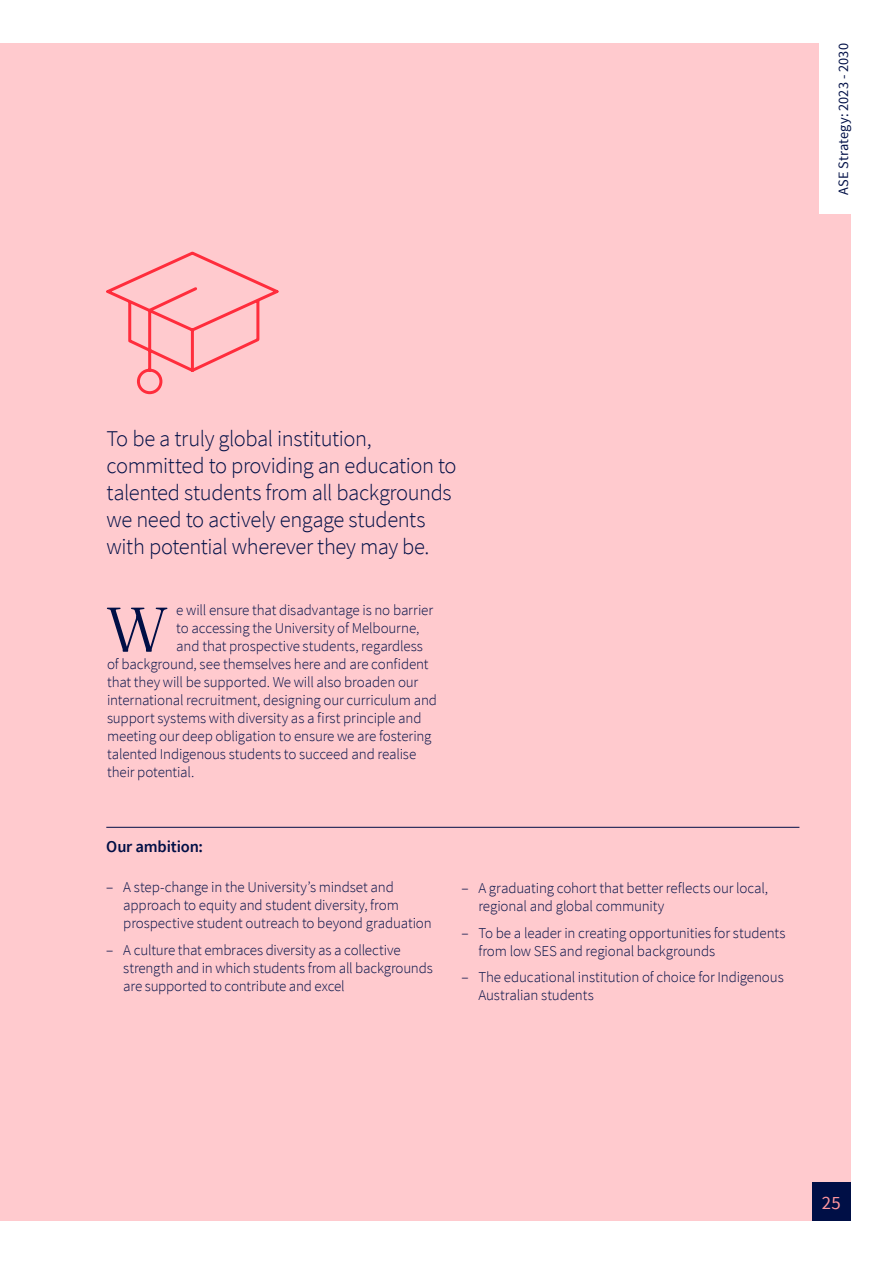
<style>
.page{position:relative;width:893px;height:1263px;background:#fff}
.page>*{position:absolute;margin:0;border:0;box-sizing:border-box;transform-origin:0 0}
.t1{font:900 63px "Fraunces 9 pt";color:#000f46}
.t2{font:300 22.5px/27px "Source Sans Pro";letter-spacing:-.02em;color:#000f46}
.t3{font:18.75px "Source Sans Pro";color:#ff969e}
.t4{font:600 16.5px "Source Sans Pro";letter-spacing:-.01em;color:#000f46}
.t5{font:300 15px/18px "Source Sans Pro";letter-spacing:-.01em;color:#000f46}
.t6{font:14.25px "Source Sans Pro";letter-spacing:.005em;color:#000f46}
</style>
<div class="page">
<div style="left:0;top:43px;width:850px;height:1177px;background:#ffcace"></div>
<hr style="left:106px;top:827px;width:693px;height:1px;background:#000f46">
<svg style="left:106px;top:251px;width:173px;height:144px"></svg>
<div style="left:812px;top:1182px;width:38px;height:38px;background:#000f46"></div>
<div style="left:819px;top:15px;width:45px;height:199px;background:#fff"></div>
<p class="t6" style="left:835px;top:195px;width:153px;rotate:-90deg">ASE Strategy: 2023 - 2030</p>
<h2 class="t2" style="left:107px;top:425px;width:351px">To be a truly global institution, committed to providing an education to talented students from all backgrounds we need to actively engage students with potential wherever they may be.</h2>
<p class="t5" style="left:176px;top:601px;width:258px">e will ensure that disadvantage is no barrier</p>
<p class="t5" style="left:176px;top:619px;width:245px">to accessing the University of Melbourne,</p>
<p class="t5" style="left:176px;top:637px;width:248px">and that prospective students, regardless</p>
<p class="t5" style="left:107px;top:655px;width:323px">of background, see themselves here and are confident</p>
<p class="t5" style="left:107px;top:673px;width:313px">that they will be supported. We will also broaden our</p>
<p class="t5" style="left:107px;top:691px;width:331px">international recruitment, designing our curriculum and</p>
<p class="t5" style="left:107px;top:709px;width:316px">support systems with diversity as a first principle and</p>
<p class="t5" style="left:107px;top:727px;width:326px">meeting our deep obligation to ensure we are fostering</p>
<p class="t5" style="left:107px;top:745px;width:311px">talented Indigenous students to succeed and realise</p>
<p class="t5" style="left:107px;top:763px;width:89px">their potential.</p>
<h1 class="t1" style="left:106px;top:580px;width:63px">W</h1>
<p class="t4" style="left:106px;top:836px;width:98px">Our ambition:</p>
<p class="t5" style="left:123px;top:878px;width:310px;text-indent:-17px">– A step-change in the University’s mindset and approach to equity and student diversity, from prospective student outreach to beyond graduation</p>
<p class="t5" style="left:123px;top:941px;width:311px;text-indent:-17px">– A culture that embraces diversity as a collective strength and in which students from all backgrounds are supported to contribute and excel</p>
<p class="t5" style="left:478px;top:879px;width:291px;text-indent:-17px">– A graduating cohort that better reflects our local, regional and global community</p>
<p class="t5" style="left:478px;top:924px;width:309px;text-indent:-17px">– To be a leader in creating opportunities for students from low SES and regional backgrounds</p>
<p class="t5" style="left:478px;top:968px;width:307px;text-indent:-17px">– The educational institution of choice for Indigenous<br>Australian students</p>
<p class="t3" style="left:822px;top:1191px;width:20px">25</p>
</div>
